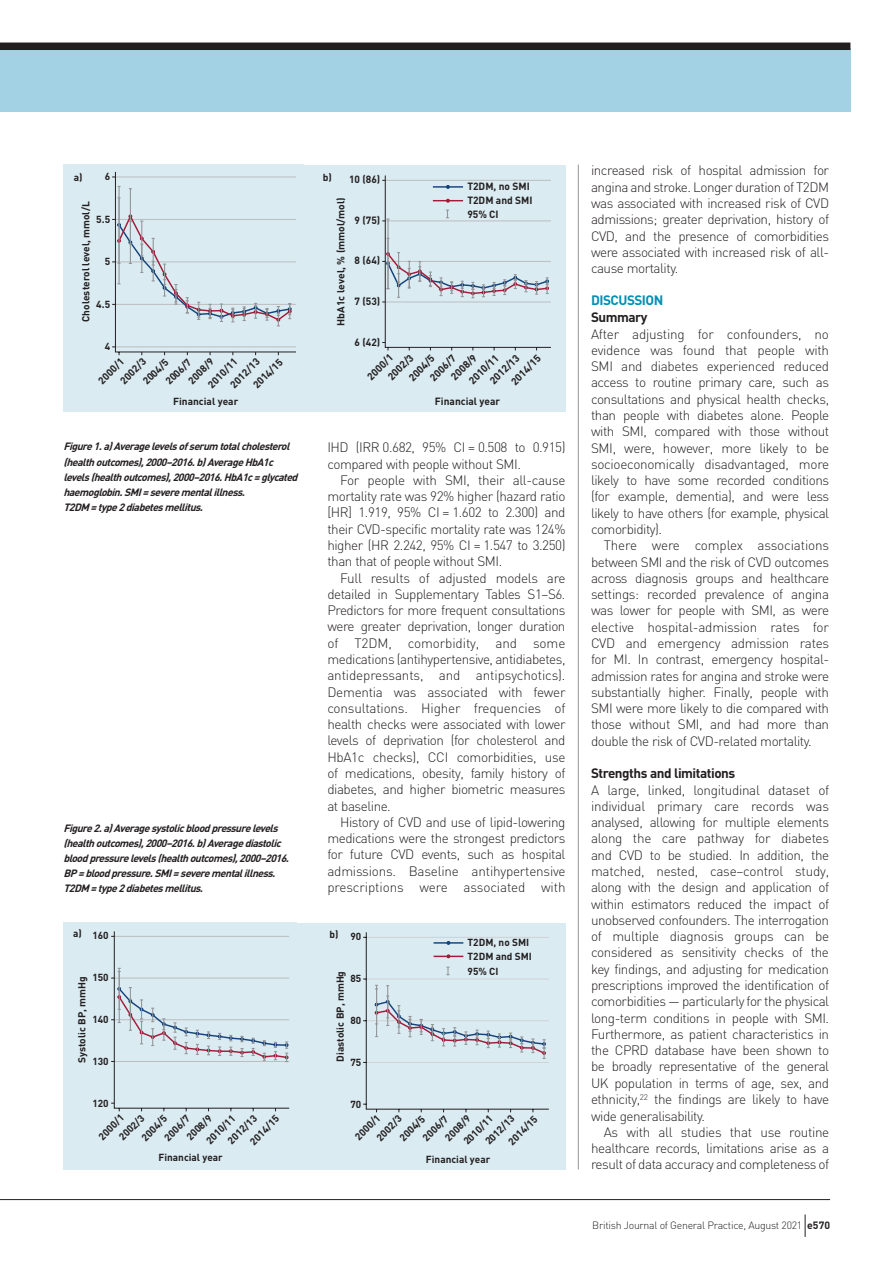
<style>
.page{position:relative;width:893px;height:1263px;background:#fff}
.page>*{position:absolute;margin:0;border:0;box-sizing:border-box;transform-origin:0 0}
.t1{font:300 13.5px/16.4px "DIN";letter-spacing:-.035em;color:#231f20;text-align:justify}
.t2{font:700 13.5px "DIN";letter-spacing:-.035em;color:#231f20}
.t3{font:700 13.5px "DIN";letter-spacing:-.035em;color:#008fb3}
.t4{font:italic 700 10.5px/15px "DIN";letter-spacing:-.05em;color:#231f20}
.t5{font:300 10.5px "DIN";letter-spacing:-.025em;color:#231f20}
.t6{font:700 10.35px/14.1px "DIN";color:#231f20}
.t7{font:700 10.2px/13.5px "DIN";color:#231f20}
.t8{font:700 10.05px/14.9px "DIN";color:#231f20}
.s1{font-weight:700}
</style>
<div class="page">
<div style="left:0;top:48px;width:850px;height:64px;background:#a2d2e3"></div>
<div style="left:0;top:43px;width:850px;height:7px;background:#231f20"></div>
<hr style="left:578px;top:165px;width:1px;height:1004px;background:#939598">
<div style="left:63px;top:165px;width:241px;height:247px;background:#daebf2"></div>
<svg style="left:112px;top:171px;width:184px;height:185px"></svg>
<div style="left:304px;top:165px;width:262px;height:247px;background:#daebf2"></div>
<svg style="left:382px;top:175px;width:169px;height:176px"></svg>
<div style="left:63px;top:922px;width:234px;height:247px;background:#daebf2"></div>
<svg style="left:111px;top:931px;width:179px;height:181px"></svg>
<div style="left:297px;top:922px;width:269px;height:247px;background:#daebf2"></div>
<svg style="left:363px;top:932px;width:186px;height:181px"></svg>
<hr style="left:0;top:1199px;width:830px;height:1px;background:#231f20">
<svg style="left:805px;top:1214px;width:1px;height:23px"></svg>
<p class="t8" style="left:74px;top:169px;width:10px">a)</p>
<p class="t8" style="left:323px;top:169px;width:11px">b)</p>
<p class="t8" style="left:105px;top:169px;width:7px">6</p>
<p class="t8" style="left:96px;top:211px;width:15px">5.5</p>
<p class="t8" style="left:105px;top:254px;width:7px">5</p>
<p class="t8" style="left:96px;top:296px;width:15px">4.5</p>
<p class="t8" style="left:105px;top:338px;width:7px">4</p>
<p class="t7" style="left:95px;top:377px;width:33px;rotate:-45deg">2000/1</p>
<p class="t6" style="left:349px;top:172px;width:33px">10 (86)</p>
<p class="t6" style="left:467px;top:179px;width:67px">T2DM, no SMI<br>T2DM and SMI<br>95% CI</p>
<p class="t7" style="left:334px;top:326px;width:130px;rotate:-90deg">HbA1c level, % (mmol/mol)</p>
<p class="t7" style="left:79px;top:322px;width:122px;rotate:-90deg">Cholesterol level, mmol/L</p>
<p class="t6" style="left:355px;top:213px;width:27px">9 (75)</p>
<p class="t6" style="left:355px;top:253px;width:27px">8 (64)</p>
<p class="t6" style="left:355px;top:294px;width:27px">7 (53)</p>
<p class="t6" style="left:355px;top:334px;width:27px">6 (42)</p>
<p class="t7" style="left:486px;top:378px;width:39px;rotate:-46deg">2012/13</p>
<p class="t7" style="left:384px;top:374px;width:34px;rotate:-46deg">2002/3</p>
<p class="t7" style="left:448px;top:374px;width:34px;rotate:-46deg">2008/9</p>
<p class="t7" style="left:364px;top:373px;width:34px;rotate:-46deg">2000/1</p>
<p class="t7" style="left:426px;top:374px;width:34px;rotate:-46deg">2006/7</p>
<p class="t7" style="left:405px;top:374px;width:34px;rotate:-46deg">2004/5</p>
<p class="t7" style="left:508px;top:378px;width:39px;rotate:-46deg">2014/15</p>
<p class="t7" style="left:466px;top:378px;width:39px;rotate:-46deg">2010/11</p>
<p class="t7" style="left:227px;top:381px;width:39px;rotate:-45deg">2012/13</p>
<p class="t7" style="left:117px;top:377px;width:33px;rotate:-45deg">2002/3</p>
<p class="t7" style="left:185px;top:377px;width:33px;rotate:-45deg">2008/9</p>
<p class="t7" style="left:162px;top:378px;width:33px;rotate:-45deg">2006/7</p>
<p class="t7" style="left:250px;top:382px;width:39px;rotate:-45deg">2014/15</p>
<p class="t7" style="left:139px;top:378px;width:33px;rotate:-45deg">2004/5</p>
<p class="t7" style="left:204px;top:381px;width:39px;rotate:-45deg">2010/11</p>
<p class="t8" style="left:173px;top:394px;width:67px">Financial year</p>
<p class="t4" style="left:63px;top:439px;width:239px">Figure1.a)Average levelsofserum totalcholesterol (healthoutcomes),2000–2016.b)AverageHbA1c levels(healthoutcomes),2000–2016.HbA1c=glycated haemoglobin. SMI=severementalillness.<br>T2DM =type2diabetesmellitus.</p>
<p class="t4" style="left:63px;top:820px;width:230px">Figure2.a)Averagesystolicbloodpressurelevels (healthoutcomes),2000–2016.b)Averagediastolic bloodpressurelevels(healthoutcomes),2000–2016.<br>BP=bloodpressure.SMI=severementalillness.<br>T2DM =type2diabetesmellitus.</p>
<p class="t6" style="left:435px;top:394px;width:67px">Financial year</p>
<p class="t1" style="left:327px;top:439px;width:240px">IHD (IRR 0.682, 95% CI = 0.508 to 0.915) compared with people without SMI.</p>
<p class="t1" style="left:327px;top:472px;width:240px;text-indent:13px">For people with SMI, their all-cause mortality rate was 92% higher (hazard ratio [HR] 1.919, 95% CI = 1.602 to 2.300) and their CVD-specific mortality rate was 124% higher (HR 2.242, 95% CI = 1.547 to 3.250) than that of people without SMI.</p>
<p class="t1" style="left:327px;top:569px;width:240px;text-indent:13px">Full results of adjusted models are detailed in Supplementary Tables S1–S6.<br>Predictors for more frequent consultations were greater deprivation, longer duration of T2DM, comorbidity, and some medications (antihypertensive, antidiabetes, antidepressants, and antipsychotics).<br>Dementia was associated with fewer consultations. Higher frequencies of health checks were associated with lower levels of deprivation (for cholesterol and HbA1c checks), CCI comorbidities, use of medications, obesity, family history of diabetes, and higher biometric measures at baseline.</p>
<p class="t1" style="left:327px;top:814px;width:240px;text-indent:13px">History of CVD and use of lipid-lowering medications were the strongest predictors for future CVD events, such as hospital admissions. Baseline antihypertensive prescriptions were associated with</p>
<p class="t7" style="left:73px;top:926px;width:10px">a)</p>
<p class="t7" style="left:330px;top:927px;width:10px">b)</p>
<p class="t7" style="left:92px;top:928px;width:18px">160</p>
<p class="t7" style="left:92px;top:970px;width:18px">150</p>
<p class="t7" style="left:92px;top:1012px;width:18px">140</p>
<p class="t7" style="left:92px;top:1054px;width:18px">130</p>
<p class="t7" style="left:92px;top:1096px;width:18px">120</p>
<p class="t7" style="left:350px;top:929px;width:12px">90</p>
<p class="t7" style="left:350px;top:971px;width:12px">85</p>
<p class="t7" style="left:350px;top:1013px;width:12px">80</p>
<p class="t7" style="left:350px;top:1055px;width:12px">75</p>
<p class="t7" style="left:350px;top:1097px;width:12px">70</p>
<p class="t8" style="left:332px;top:1062px;width:92px;rotate:-90deg">Diastolic BP, mmHg</p>
<p class="t8" style="left:74px;top:1063px;width:89px;rotate:-90deg">Systolic BP, mmHg</p>
<p class="t7" style="left:468px;top:935px;width:66px">T2DM, no SMI<br>T2DM and SMI</p>
<p class="t7" style="left:468px;top:964px;width:32px">95% CI</p>
<p class="t8" style="left:224px;top:1137px;width:38px;rotate:-45deg">2012/13</p>
<p class="t8" style="left:183px;top:1133px;width:33px;rotate:-45deg">2008/9</p>
<p class="t8" style="left:104px;top:1122px;width:33px;text-indent:-14px;rotate:-45deg">2000/1<br>2002/3</p>
<p class="t8" style="left:160px;top:1133px;width:33px;rotate:-45deg">2006/7</p>
<p class="t8" style="left:246px;top:1137px;width:38px;rotate:-45deg">2014/15</p>
<p class="t8" style="left:138px;top:1133px;width:33px;rotate:-45deg">2004/5</p>
<p class="t8" style="left:202px;top:1137px;width:38px;rotate:-45deg">2010/11</p>
<p class="t8" style="left:361px;top:1122px;width:33px;line-height:15.5px;text-indent:-15px;rotate:-45deg">2000/1<br>2002/3</p>
<p class="t8" style="left:441px;top:1133px;width:33px;rotate:-45deg">2008/9</p>
<p class="t8" style="left:481px;top:1137px;width:38px;rotate:-45deg">2012/13</p>
<p class="t8" style="left:419px;top:1134px;width:33px;rotate:-45deg">2006/7</p>
<p class="t8" style="left:396px;top:1134px;width:33px;rotate:-45deg">2004/5</p>
<p class="t8" style="left:504px;top:1138px;width:38px;rotate:-45deg">2014/15</p>
<p class="t8" style="left:460px;top:1137px;width:38px;rotate:-45deg">2010/11</p>
<p class="t7" style="left:159px;top:1150px;width:66px">Financial year</p>
<p class="t7" style="left:426px;top:1152px;width:66px">Financial year</p>
<p class="t1" style="left:591px;top:162px;width:240px">increased risk of hospital admission for angina and stroke. Longer duration of T2DM was associated with increased risk of CVD admissions; greater deprivation, history of CVD, and the presence of comorbidities were associated with increased risk of all&shy;cause mortality.</p>
<p class="t3" style="left:591px;top:291px;width:74px">DISCUSSION</p>
<p class="t2" style="left:591px;top:309px;width:58px">Summary</p>
<p class="t1" style="left:591px;top:325px;width:240px">After adjusting for confounders, no evidence was found that people with SMI and diabetes experienced reduced access to routine primary care, such as consultations and physical health checks, than people with diabetes alone. People with SMI, compared with those without SMI, were, however, more likely to be socioeconomically disadvantaged, more likely to have some recorded conditions (for example, dementia), and were less likely to have others (for example, physical comorbidity).</p>
<p class="t1" style="left:591px;top:537px;width:240px;text-indent:13px">There were complex associations between SMI and the risk of CVD outcomes across diagnosis groups and healthcare settings: recorded prevalence of angina was lower for people with SMI, as were elective hospital-admission rates for CVD and emergency admission rates for MI. In contrast, emergency hospital&shy;admission rates for angina and stroke were substantially higher. Finally, people with SMI were more likely to die compared with those without SMI, and had more than double the risk of CVD-related mortality.</p>
<p class="t2" style="left:591px;top:764px;width:146px">Strengths and limitations</p>
<p class="t1" style="left:591px;top:781px;width:240px">A large, linked, longitudinal dataset of individual primary care records was analysed, allowing for multiple elements along the care pathway for diabetes and CVD to be studied. In addition, the matched, nested, case–control study, along with the design and application of within estimators reduced the impact of unobserved confounders. The interrogation of multiple diagnosis groups can be considered as sensitivity checks of the key findings, and adjusting for medication prescriptions improved the identification of comorbidities — particularly for the physical long-term conditions in people with SMI.<br>Furthermore, as patient characteristics in the CPRD database have been shown to be broadly representative of the general UK population in terms of age, sex, and ethnicity,<sup>22</sup> the findings are likely to have wide generalisability.</p>
<p class="t1" style="left:591px;top:1124px;width:240px;text-indent:13px">As with all studies that use routine healthcare records, limitations arise as a result of data accuracy and completeness of</p>
<p class="t5" style="left:592px;top:1219px;width:239px">British Journal of General Practice, August 2021 <span class="s1">e570</span></p>
</div>
